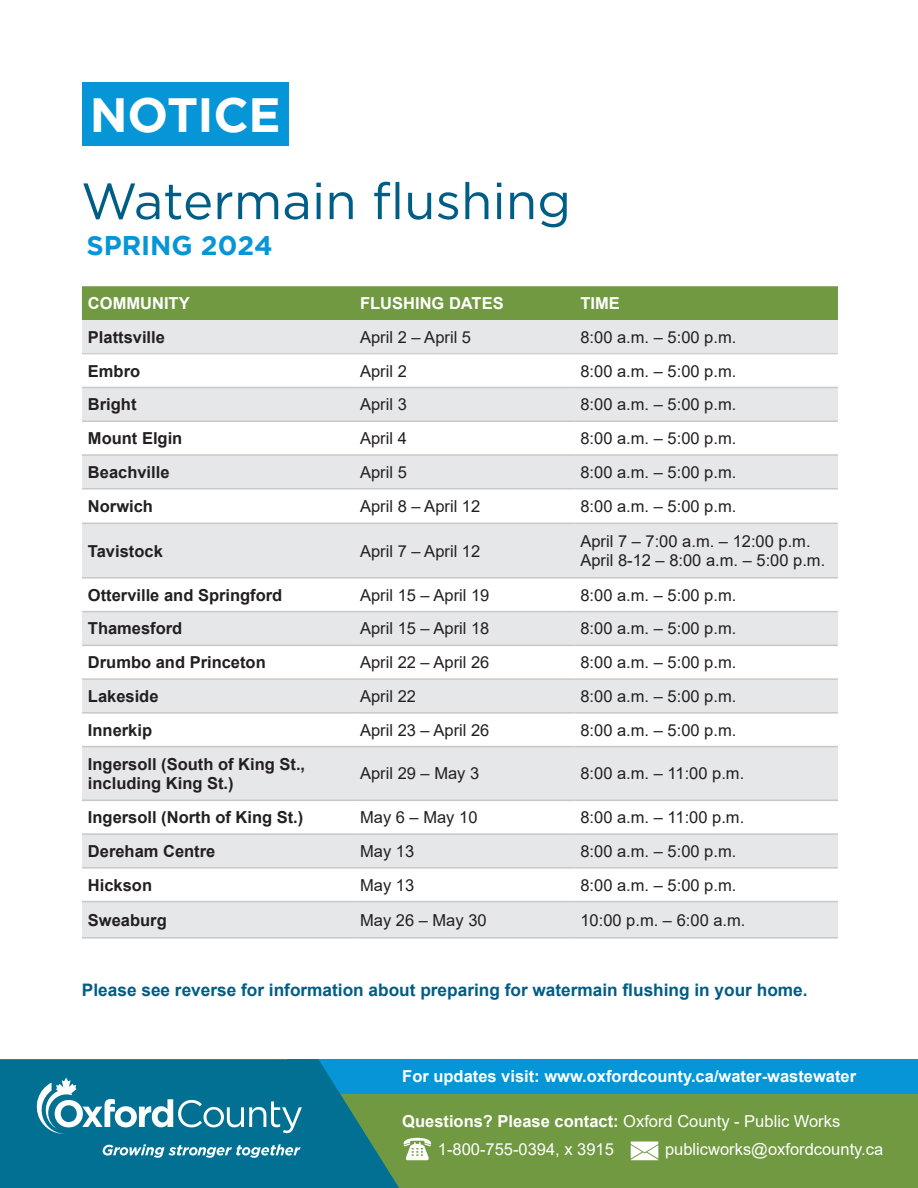
<style>
.page{position:relative;width:918px;height:1188px;background:#fff}
.page>*{position:absolute;margin:0;border:0;box-sizing:border-box;transform-origin:0 0}
.t1{font:51px "Gotham";color:#005d86}
.t2{font:700 48px "Gotham";letter-spacing:-.01em;color:#fff}
.t3{font:700 27px "Gotham";color:#0696d7}
.t4{font:700 17.25px "Arial";color:#005d86}
.t5{font:16.5px "Arial";color:#231f20}
.t6{font:700 16.5px/19.8px "Arial";color:#231f20}
.t7{font:700 16.5px "Arial";color:#fff}
.t8{font:16.5px "Arial";color:#fff}
.s1{font-weight:400}
</style>
<div class="page">
<div style="left:82px;top:83px;width:206px;height:63px;background:#0696d7"></div>
<svg style="left:82px;top:286px;width:756px;height:67px;background:#aabf94"></svg>
<svg style="left:82px;top:388px;width:756px;height:549px;fill:#e6e7e9"></svg>
<svg style="left:82px;top:646px;width:756px;height:255px"></svg>
<hr style="left:82px;top:353px;width:272px;height:1px;background:#c7c8ca">
<hr style="left:354px;top:353px;width:220px;height:1px;background:#c7c8ca">
<hr style="left:574px;top:353px;width:264px;height:1px;background:#c7c8ca">
<hr style="left:82px;top:387px;width:272px;height:1px;background:#c7c8ca">
<hr style="left:354px;top:387px;width:220px;height:1px;background:#c7c8ca">
<hr style="left:574px;top:387px;width:264px;height:1px;background:#c7c8ca">
<hr style="left:82px;top:421px;width:272px;height:1px;background:#c7c8ca">
<hr style="left:354px;top:421px;width:220px;height:1px;background:#c7c8ca">
<hr style="left:574px;top:421px;width:264px;height:1px;background:#c7c8ca">
<hr style="left:82px;top:454px;width:272px;height:2px;background:#c7c8ca">
<hr style="left:354px;top:454px;width:220px;height:2px;background:#c7c8ca">
<hr style="left:574px;top:454px;width:264px;height:2px;background:#c7c8ca">
<hr style="left:82px;top:488px;width:272px;height:2px;background:#c7c8ca">
<hr style="left:354px;top:488px;width:220px;height:2px;background:#c7c8ca">
<hr style="left:574px;top:488px;width:264px;height:2px;background:#c7c8ca">
<hr style="left:82px;top:523px;width:272px;height:1px;background:#c7c8ca">
<hr style="left:354px;top:523px;width:220px;height:1px;background:#c7c8ca">
<hr style="left:574px;top:523px;width:264px;height:1px;background:#c7c8ca">
<hr style="left:82px;top:577px;width:272px;height:2px;background:#c7c8ca">
<hr style="left:354px;top:577px;width:220px;height:2px;background:#c7c8ca">
<hr style="left:574px;top:577px;width:264px;height:2px;background:#c7c8ca">
<hr style="left:82px;top:611px;width:272px;height:1px;background:#c7c8ca">
<hr style="left:354px;top:611px;width:220px;height:1px;background:#c7c8ca">
<hr style="left:574px;top:611px;width:264px;height:1px;background:#c7c8ca">
<hr style="left:82px;top:645px;width:272px;height:1px;background:#c7c8ca">
<hr style="left:354px;top:645px;width:220px;height:1px;background:#c7c8ca">
<hr style="left:574px;top:645px;width:264px;height:1px;background:#c7c8ca">
<hr style="left:82px;top:678px;width:272px;height:2px;background:#c7c8ca">
<hr style="left:354px;top:678px;width:220px;height:2px;background:#c7c8ca">
<hr style="left:574px;top:678px;width:264px;height:2px;background:#c7c8ca">
<hr style="left:82px;top:712px;width:272px;height:2px;background:#c7c8ca">
<hr style="left:354px;top:712px;width:220px;height:2px;background:#c7c8ca">
<hr style="left:574px;top:712px;width:264px;height:2px;background:#c7c8ca">
<hr style="left:82px;top:746px;width:272px;height:1px;background:#c7c8ca">
<hr style="left:354px;top:746px;width:220px;height:1px;background:#c7c8ca">
<hr style="left:574px;top:746px;width:264px;height:1px;background:#c7c8ca">
<hr style="left:82px;top:800px;width:272px;height:1px;background:#c7c8ca">
<hr style="left:354px;top:800px;width:220px;height:1px;background:#c7c8ca">
<hr style="left:574px;top:800px;width:264px;height:1px;background:#c7c8ca">
<hr style="left:82px;top:833px;width:272px;height:2px;background:#c7c8ca">
<hr style="left:354px;top:833px;width:220px;height:2px;background:#c7c8ca">
<hr style="left:574px;top:833px;width:264px;height:2px;background:#c7c8ca">
<hr style="left:82px;top:867px;width:272px;height:2px;background:#c7c8ca">
<hr style="left:354px;top:867px;width:220px;height:2px;background:#c7c8ca">
<hr style="left:574px;top:867px;width:264px;height:2px;background:#c7c8ca">
<hr style="left:82px;top:901px;width:272px;height:1px;background:#c7c8ca">
<hr style="left:354px;top:901px;width:220px;height:1px;background:#c7c8ca">
<hr style="left:574px;top:901px;width:264px;height:1px;background:#c7c8ca">
<hr style="left:82px;top:937px;width:272px;height:2px;background:#c7c8ca">
<hr style="left:354px;top:937px;width:220px;height:2px;background:#c7c8ca">
<hr style="left:574px;top:937px;width:264px;height:2px;background:#c7c8ca">
<div style="left:287px;top:1059px;width:631px;height:35px;background:#0696d7"></div>
<div style="left:399px;top:1094px;width:519px;height:94px;background:#709941"></div>
<svg style="left:0;top:1059px;width:399px;height:129px;background:#0a7690"></svg>
<svg style="left:33px;top:1078px;width:269px;height:56px"></svg>
<svg style="left:103px;top:1144px;width:198px;height:14px"></svg>
<svg style="left:631px;top:1142px;width:27px;height:18px"></svg>
<svg style="left:403px;top:1136px;width:28px;height:24px"></svg>
<p class="t2" style="left:90px;top:87px;width:192px">NOTICE</p>
<p class="t1" style="left:81px;top:173px;width:492px">Watermain flushing</p>
<p class="t3" style="left:86px;top:230px;width:188px">SPRING 2024</p>
<p class="t7" style="left:88px;top:292px;width:103px">COMMUNITY</p>
<p class="t7" style="left:360px;top:292px;width:145px">FLUSHING DATES</p>
<p class="t7" style="left:580px;top:292px;width:41px">TIME</p>
<p class="t6" style="left:88px;top:327px;width:79px">Plattsville</p>
<p class="t5" style="left:360px;top:326px;width:112px">April 2 – April 5</p>
<p class="t5" style="left:580px;top:326px;width:157px">8:00 a.m. – 5:00 p.m.</p>
<p class="t6" style="left:88px;top:361px;width:54px">Embro</p>
<p class="t5" style="left:360px;top:359px;width:48px">April 2</p>
<p class="t5" style="left:580px;top:359px;width:157px">8:00 a.m. – 5:00 p.m.</p>
<p class="t6" style="left:88px;top:395px;width:50px">Bright</p>
<p class="t5" style="left:360px;top:393px;width:48px">April 3</p>
<p class="t5" style="left:580px;top:393px;width:157px">8:00 a.m. – 5:00 p.m.</p>
<p class="t6" style="left:88px;top:429px;width:96px">Mount Elgin</p>
<p class="t5" style="left:360px;top:427px;width:48px">April 4</p>
<p class="t5" style="left:580px;top:427px;width:157px">8:00 a.m. – 5:00 p.m.</p>
<p class="t6" style="left:88px;top:462px;width:83px">Beachville</p>
<p class="t5" style="left:360px;top:461px;width:48px">April 5</p>
<p class="t5" style="left:580px;top:461px;width:157px">8:00 a.m. – 5:00 p.m.</p>
<p class="t6" style="left:88px;top:497px;width:67px">Norwich</p>
<p class="t5" style="left:360px;top:495px;width:122px">April 8 – April 12</p>
<p class="t5" style="left:580px;top:495px;width:157px">8:00 a.m. – 5:00 p.m.</p>
<p class="t6" style="left:88px;top:541px;width:76px">Tavistock</p>
<p class="t5" style="left:360px;top:539px;width:122px">April 7 – April 12</p>
<p class="t5" style="left:580px;top:530px;width:232px">April 7 – 7:00 a.m. – 12:00 p.m.</p>
<p class="t5" style="left:580px;top:549px;width:246px">April 8-12 – 8:00 a.m. – 5:00 p.m.</p>
<p class="t6" style="left:88px;top:585px;width:196px">Otterville and Springford</p>
<p class="t5" style="left:360px;top:584px;width:131px">April 15 – April 19</p>
<p class="t5" style="left:580px;top:584px;width:157px">8:00 a.m. – 5:00 p.m.</p>
<p class="t6" style="left:88px;top:619px;width:96px">Thamesford</p>
<p class="t5" style="left:360px;top:617px;width:131px">April 15 – April 18</p>
<p class="t5" style="left:580px;top:617px;width:157px">8:00 a.m. – 5:00 p.m.</p>
<p class="t6" style="left:88px;top:653px;width:179px">Drumbo and Princeton</p>
<p class="t5" style="left:360px;top:651px;width:131px">April 22 – April 26</p>
<p class="t5" style="left:580px;top:651px;width:157px">8:00 a.m. – 5:00 p.m.</p>
<p class="t6" style="left:88px;top:686px;width:72px">Lakeside</p>
<p class="t5" style="left:360px;top:685px;width:57px">April 22</p>
<p class="t5" style="left:580px;top:685px;width:157px">8:00 a.m. – 5:00 p.m.</p>
<p class="t6" style="left:88px;top:720px;width:66px">Innerkip</p>
<p class="t5" style="left:360px;top:719px;width:131px">April 23 – April 26</p>
<p class="t5" style="left:580px;top:719px;width:157px">8:00 a.m. – 5:00 p.m.</p>
<p class="t6" style="left:88px;top:754px;width:219px">Ingersoll (South of King St., including King St.)</p>
<p class="t5" style="left:360px;top:762px;width:121px">April 29 – May 3</p>
<p class="t5" style="left:580px;top:762px;width:165px">8:00 a.m. – 11:00 p.m.</p>
<p class="t6" style="left:88px;top:808px;width:217px">Ingersoll (North of King St.)</p>
<p class="t5" style="left:360px;top:806px;width:119px">May 6 – May 10</p>
<p class="t5" style="left:580px;top:806px;width:165px">8:00 a.m. – 11:00 p.m.</p>
<p class="t6" style="left:88px;top:841px;width:129px">Dereham Centre</p>
<p class="t5" style="left:360px;top:840px;width:56px">May 13</p>
<p class="t5" style="left:580px;top:840px;width:157px">8:00 a.m. – 5:00 p.m.</p>
<p class="t6" style="left:88px;top:875px;width:66px">Hickson</p>
<p class="t5" style="left:360px;top:874px;width:56px">May 13</p>
<p class="t5" style="left:580px;top:874px;width:157px">8:00 a.m. – 5:00 p.m.</p>
<p class="t6" style="left:88px;top:910px;width:80px">Sweaburg</p>
<p class="t5" style="left:360px;top:909px;width:128px">May 26 – May 30</p>
<p class="t5" style="left:580px;top:909px;width:167px">10:00 p.m. – 6:00 a.m.</p>
<p class="t4" style="left:82px;top:977px;width:727px">Please see reverse for information about preparing for watermain flushing in your home.</p>
<p class="t7" style="left:402px;top:1065px;width:455px">For updates visit: www.oxfordcounty.ca/water-wastewater</p>
<p class="t7" style="left:402px;top:1109px;width:439px">Questions? Please contact: <span class="s1">Oxford County - Public Works</span></p>
<p class="t8" style="left:438px;top:1138px;width:178px">1-800-755-0394, x 3915</p>
<p class="t8" style="left:665px;top:1138px;width:220px">publicworks@oxfordcounty.ca</p>
</div>
